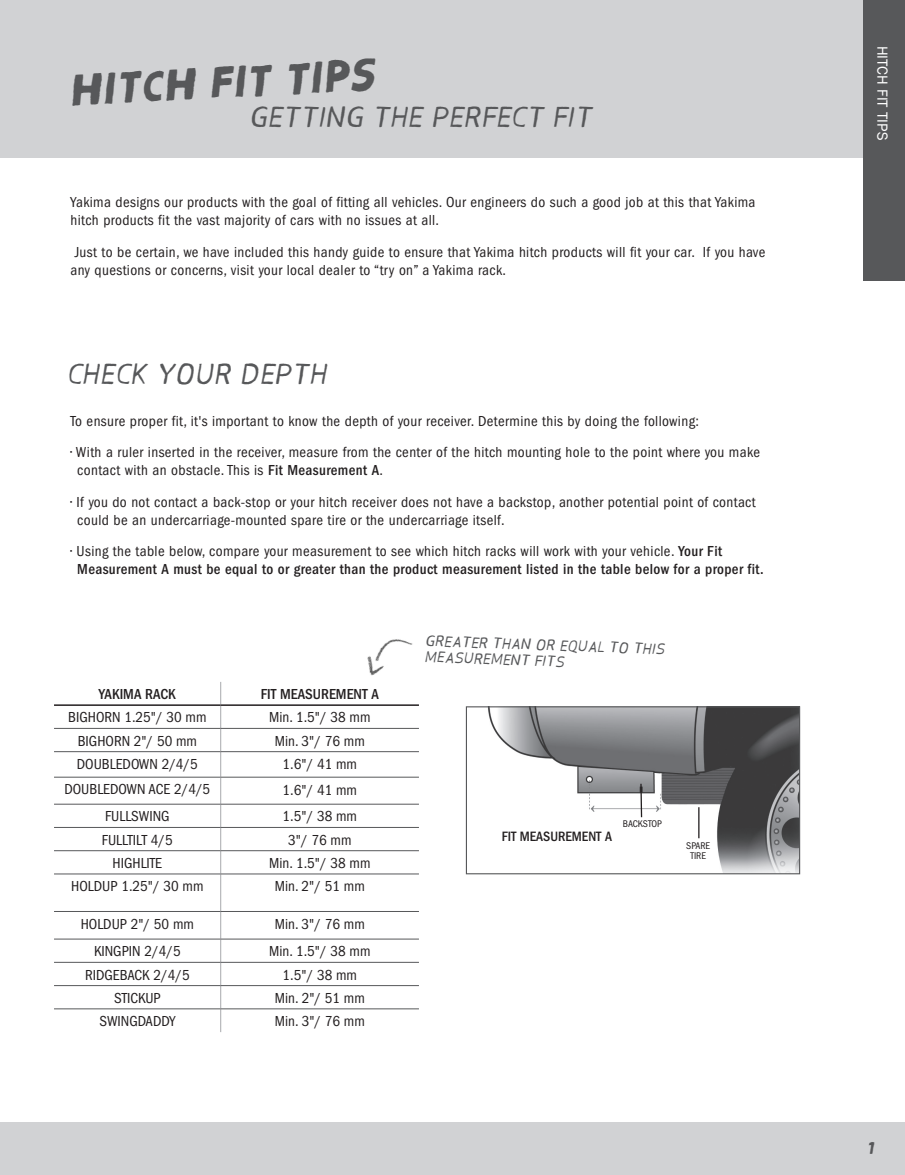
<style>
.page{position:relative;width:905px;height:1175px;background:#fff}
.page>*{position:absolute;margin:0;border:0;box-sizing:border-box;transform-origin:0 0}
.t1{font:700 39px "Yakima Hand";color:#57585a}
.t2{font:25.5px "Yakima Hand";letter-spacing:.075em;color:#57585a}
.t3{font:condensed 15px/18px "Franklin Gothic";letter-spacing:.025em;color:#231f20}
.t4{font:500 condensed 15px/18px "Franklin Gothic";letter-spacing:.025em;color:#231f20}
.t5{font:condensed 15px "Franklin Gothic";color:#231f20}
.t6{font:500 condensed 15px "Franklin Gothic";color:#231f20}
.t7{font:15px "Franklin Gothic";letter-spacing:.01em;color:#fff}
.t8{font:700 15px "Yakima Hand";color:#57585a}
.t9{font:500 condensed 14.1px "Franklin Gothic";color:#231f20}
.t10{font:13.35px/16px "Yakima Hand";color:#57585a}
.t11{font:condensed 10.05px/10.1px "Franklin Gothic";color:#231f20;text-align:center}
.s1{font-weight:500}
.s2{font-weight:400}
</style>
<div class="page">
<div style="left:0;top:1121px;width:904px;height:53px;background:#d1d2d4"></div>
<div style="left:0;top:0;width:888px;height:157px;background:#d1d2d4"></div>
<div style="left:863px;top:0;width:41px;height:281px;background:#57585a"></div>
<svg style="left:220px;top:682px;width:1px;height:191px"></svg>
<hr style="left:220px;top:874px;width:1px;height:37px;background:#a8a9ad">
<svg style="left:220px;top:912px;width:1px;height:120px"></svg>
<hr style="left:54px;top:704px;width:167px;height:2px;background:#231f20">
<hr style="left:221px;top:704px;width:198px;height:2px;background:#231f20">
<hr style="left:54px;top:728px;width:167px;height:1px;background:#57585a">
<hr style="left:221px;top:728px;width:198px;height:1px;background:#57585a">
<hr style="left:54px;top:751px;width:167px;height:1px;background:#57585a">
<hr style="left:221px;top:751px;width:198px;height:1px;background:#57585a">
<hr style="left:54px;top:776px;width:167px;height:1px;background:#57585a">
<hr style="left:221px;top:776px;width:198px;height:1px;background:#57585a">
<hr style="left:54px;top:803px;width:167px;height:1px;background:#57585a">
<hr style="left:221px;top:803px;width:198px;height:1px;background:#57585a">
<hr style="left:54px;top:827px;width:167px;height:1px;background:#57585a">
<hr style="left:221px;top:827px;width:198px;height:1px;background:#57585a">
<hr style="left:54px;top:850px;width:167px;height:1px;background:#57585a">
<hr style="left:221px;top:850px;width:198px;height:1px;background:#57585a">
<hr style="left:54px;top:873px;width:167px;height:1px;background:#57585a">
<hr style="left:221px;top:873px;width:198px;height:1px;background:#57585a">
<hr style="left:54px;top:911px;width:167px;height:1px;background:#57585a">
<hr style="left:221px;top:911px;width:198px;height:1px;background:#57585a">
<hr style="left:54px;top:938px;width:167px;height:1px;background:#57585a">
<hr style="left:221px;top:938px;width:198px;height:1px;background:#57585a">
<hr style="left:54px;top:962px;width:167px;height:1px;background:#57585a">
<hr style="left:221px;top:962px;width:198px;height:1px;background:#57585a">
<hr style="left:54px;top:985px;width:167px;height:1px;background:#57585a">
<hr style="left:221px;top:985px;width:198px;height:1px;background:#57585a">
<hr style="left:54px;top:1008px;width:167px;height:1px;background:#57585a">
<hr style="left:221px;top:1008px;width:198px;height:1px;background:#57585a">
<img style="left:488px;top:708px;width:310px;height:164px">
<div style="left:466px;top:706px;width:334px;height:168px;border:1px solid #57585a"></div>
<svg style="left:639px;top:782px;width:4px;height:36px"></svg>
<hr style="left:698px;top:807px;width:1px;height:31px;background:#231f20">
<img style="left:367px;top:639px;width:46px;height:37px">
<h1 class="t1" style="left:71px;top:74px;width:307px;rotate:-3deg">HITCH FIT TIPS</h1>
<h2 class="t2" style="left:253px;top:105px;width:342px">GETTING THE PERFECT FIT</h2>
<p class="t3" style="left:71px;top:193px;width:686px">Yakima designs our products with the goal of fitting all vehicles. Our engineers do such a good job at this that Yakima hitch products fit the vast majority of cars with no issues at all.</p>
<p class="t3" style="left:71px;top:243px;width:696px">Just to be certain, we have included this handy guide to ensure that Yakima hitch products will fit your car. If you have any questions or concerns, visit your local dealer to “try on” a Yakima rack.</p>
<h2 class="t2" style="left:71px;top:362px;width:260px">CHECK YOUR DEPTH</h2>
<p class="t3" style="left:71px;top:412px;width:630px">To ensure proper fit, it's important to know the depth of your receiver. Determine this by doing the following:</p>
<p class="t3" style="left:77px;top:443px;width:684px;text-indent:-7px">• With a ruler inserted in the receiver, measure from the center of the hitch mounting hole to the point where you make contact with an obstacle. This is <span class="s1">Fit Measurement A</span>.</p>
<p class="t3" style="left:77px;top:493px;width:679px;text-indent:-7px">• If you do not contact a back-stop or your hitch receiver does not have a backstop, another potential point of contact could be an undercarriage-mounted spare tire or the undercarriage itself.</p>
<p class="t4" style="left:77px;top:542px;width:687px;text-indent:-7px"><span class="s2">• Using the table below, compare your measurement to see which hitch racks will work with your vehicle.</span> Your Fit<br>Measurement A must be equal to or greater than the product measurement listed in the table below for a proper fit.</p>
<p class="t6" style="left:99px;top:685px;width:79px">YAKIMA RACK</p>
<p class="t6" style="left:261px;top:685px;width:119px">FIT MEASUREMENT A</p>
<p class="t5" style="left:68px;top:709px;width:140px">BIGHORN 1.25"/ 30 mm</p>
<p class="t3" style="left:269px;top:708px;width:103px">Min. 1.5"/ 38 mm</p>
<p class="t5" style="left:78px;top:732px;width:121px">BIGHORN 2"/ 50 mm</p>
<p class="t3" style="left:275px;top:732px;width:91px">Min. 3"/ 76 mm</p>
<p class="t5" style="left:77px;top:755px;width:123px">DOUBLEDOWN 2/4/5</p>
<p class="t3" style="left:282px;top:755px;width:76px">1.6"/ 41 mm</p>
<p class="t5" style="left:64px;top:781px;width:147px">DOUBLEDOWN ACE 2/4/5</p>
<p class="t3" style="left:282px;top:781px;width:76px">1.6"/ 41 mm</p>
<p class="t5" style="left:105px;top:808px;width:66px">FULLSWING</p>
<p class="t3" style="left:282px;top:807px;width:76px">1.5"/ 38 mm</p>
<p class="t5" style="left:102px;top:831px;width:72px">FULLTILT 4/5</p>
<p class="t3" style="left:288px;top:831px;width:65px">3"/ 76 mm</p>
<p class="t5" style="left:113px;top:854px;width:51px">HIGHLITE</p>
<p class="t3" style="left:269px;top:854px;width:103px">Min. 1.5"/ 38 mm</p>
<p class="t5" style="left:71px;top:877px;width:134px">HOLDUP 1.25"/ 30 mm</p>
<p class="t3" style="left:275px;top:877px;width:91px">Min. 2"/ 51 mm</p>
<p class="t5" style="left:81px;top:915px;width:115px">HOLDUP 2"/ 50 mm</p>
<p class="t3" style="left:275px;top:915px;width:91px">Min. 3"/ 76 mm</p>
<p class="t5" style="left:94px;top:943px;width:88px">KINGPIN 2/4/5</p>
<p class="t3" style="left:269px;top:942px;width:103px">Min. 1.5"/ 38 mm</p>
<p class="t5" style="left:85px;top:966px;width:106px">RIDGEBACK 2/4/5</p>
<p class="t3" style="left:282px;top:965px;width:76px">1.5"/ 38 mm</p>
<p class="t5" style="left:114px;top:989px;width:48px">STICKUP</p>
<p class="t3" style="left:275px;top:989px;width:91px">Min. 2"/ 51 mm</p>
<p class="t5" style="left:99px;top:1012px;width:77px">SWINGDADDY</p>
<p class="t3" style="left:275px;top:1012px;width:91px">Min. 3"/ 76 mm</p>
<p class="t10" style="left:427px;top:634px;width:240px;rotate:2deg">GREATER THAN OR EQUAL TO THIS<br>MEASUREMENT FITS</p>
<p class="t9" style="left:501px;top:828px;width:112px">FIT MEASUREMENT A</p>
<p class="t11" style="left:623px;top:818px;width:40px">BACKSTOP</p>
<p class="t11" style="left:686px;top:840px;width:25px">SPARE<br>TIRE</p>
<p class="t7" style="left:891px;top:46px;width:96px;rotate:90deg">HITCH FIT TIPS</p>
<p class="t8" style="left:866px;top:1141px;width:12px">1</p>
</div>
